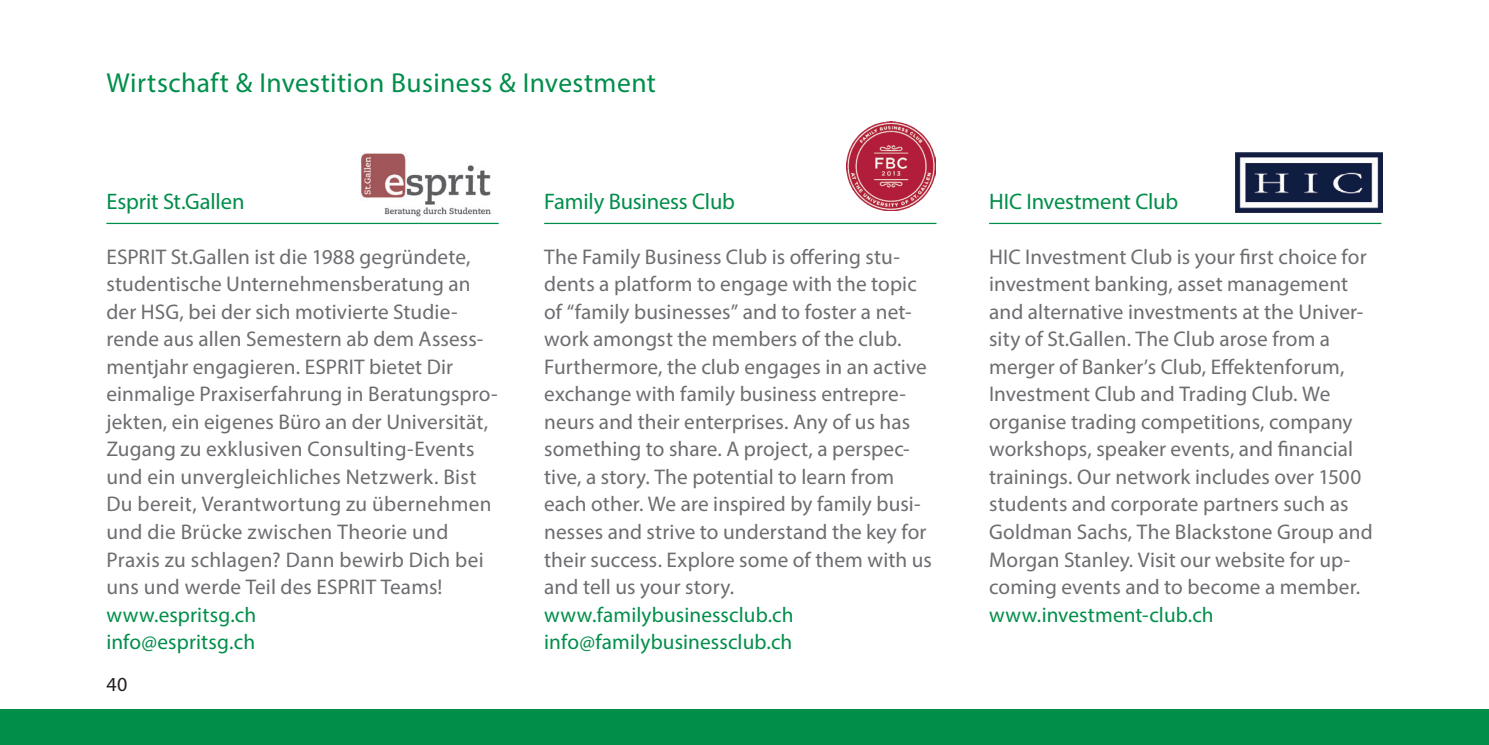
<style>
.page{position:relative;width:1489px;height:745px;background:#fff}
.page>*{position:absolute;margin:0;border:0;box-sizing:border-box;transform-origin:0 0}
.Überschrift_Ebene_1{font:27.5px "Myriad Pro";letter-spacing:.015em;color:#008e4a}
.Überschrift_Ebene_2{font:22.5px "Myriad Pro";letter-spacing:-.01em;color:#008e4a}
.Copytext_E_Vereine{font:21.25px/27.5px "Myriad Pro";letter-spacing:.005em;color:#6c6d70}
.Copytext{font:21.25px/27.5px "Myriad Pro";letter-spacing:.01em;color:#6c6d70}
.www{font:21.25px "Myriad Pro";letter-spacing:.005em;color:#008e4a}
.t1{font:20px "Myriad Pro";color:#231f20}
</style>
<div class="page">
<div style="left:0;top:709px;width:1488px;height:35px;background:#008e49"></div>
<hr style="left:989px;top:223px;width:392px;height:1px;background:#008e4a">
<img style="left:1235px;top:152px;width:147px;height:60px">
<hr style="left:544px;top:223px;width:392px;height:1px;background:#008e4a">
<img style="left:846px;top:122px;width:89px;height:89px">
<hr style="left:106px;top:223px;width:392px;height:1px;background:#008e4a">
<img style="left:361px;top:153px;width:130px;height:63px">
<p class="Überschrift_Ebene_1" style="left:106px;top:65px;width:551px">Wirtschaft &amp; Investition Business &amp; Investment</p>
<p class="Überschrift_Ebene_2" style="left:106px;top:187px;width:140px">Esprit St.Gallen</p>
<p class="Copytext" style="left:106px;top:242px;width:393px">ESPRIT St.Gallen ist die 1988 gegründete, studentische Unternehmensberatung an der HSG, bei der sich motivierte Studie&shy;rende aus allen Semestern ab dem Assess&shy;mentjahr engagieren. ESPRIT bietet Dir einmalige Praxiserfahrung in Beratungspro&shy;jekten, ein eigenes Büro an der Universität, Zugang zu exklusiven Consulting-Events und ein unvergleichliches Netzwerk. Bist Du bereit, Verantwortung zu übernehmen und die Brücke zwischen Theorie und Praxis zu schlagen? Dann bewirb Dich bei uns und werde Teil des ESPRIT Teams!</p>
<p class="www" style="left:106px;top:601px;width:151px">www.espritsg.ch</p>
<p class="www" style="left:106px;top:628px;width:150px">info@espritsg.ch</p>
<p class="t1" style="left:106px;top:671px;width:22px">40</p>
<p class="Überschrift_Ebene_2" style="left:544px;top:187px;width:192px">Family Business Club</p>
<p class="Copytext_E_Vereine" style="left:544px;top:242px;width:389px">The Family Business Club is offering stu&shy;dents a platform to engage with the topic of “family businesses” and to foster a net&shy;work amongst the members of the club.<br>Furthermore, the club engages in an active exchange with family business entrepre&shy;neurs and their enterprises. Any of us has something to share. A project, a perspec&shy;tive, a story. The potential to learn from each other. We are inspired by family busi&shy;nesses and strive to understand the key for their success. Explore some of them with us and tell us your story.</p>
<p class="www" style="left:544px;top:601px;width:251px">www.familybusinessclub.ch</p>
<p class="www" style="left:544px;top:628px;width:250px">info@familybusinessclub.ch</p>
<p class="Überschrift_Ebene_2" style="left:989px;top:187px;width:191px">HIC Investment Club</p>
<p class="Copytext_E_Vereine" style="left:989px;top:242px;width:385px">HIC Investment Club is your first choice for investment banking, asset management and alternative investments at the Univer&shy;sity of St.Gallen. The Club arose from a merger of Banker’s Club, Effektenforum, Investment Club and Trading Club. We organise trading competitions, company workshops, speaker events, and financial trainings. Our network includes over 1500 students and corporate partners such as Goldman Sachs, The Blackstone Group and Morgan Stanley. Visit our website for up&shy;coming events and to become a member.</p>
<p class="www" style="left:989px;top:601px;width:226px">www.investment-club.ch</p>
</div>
